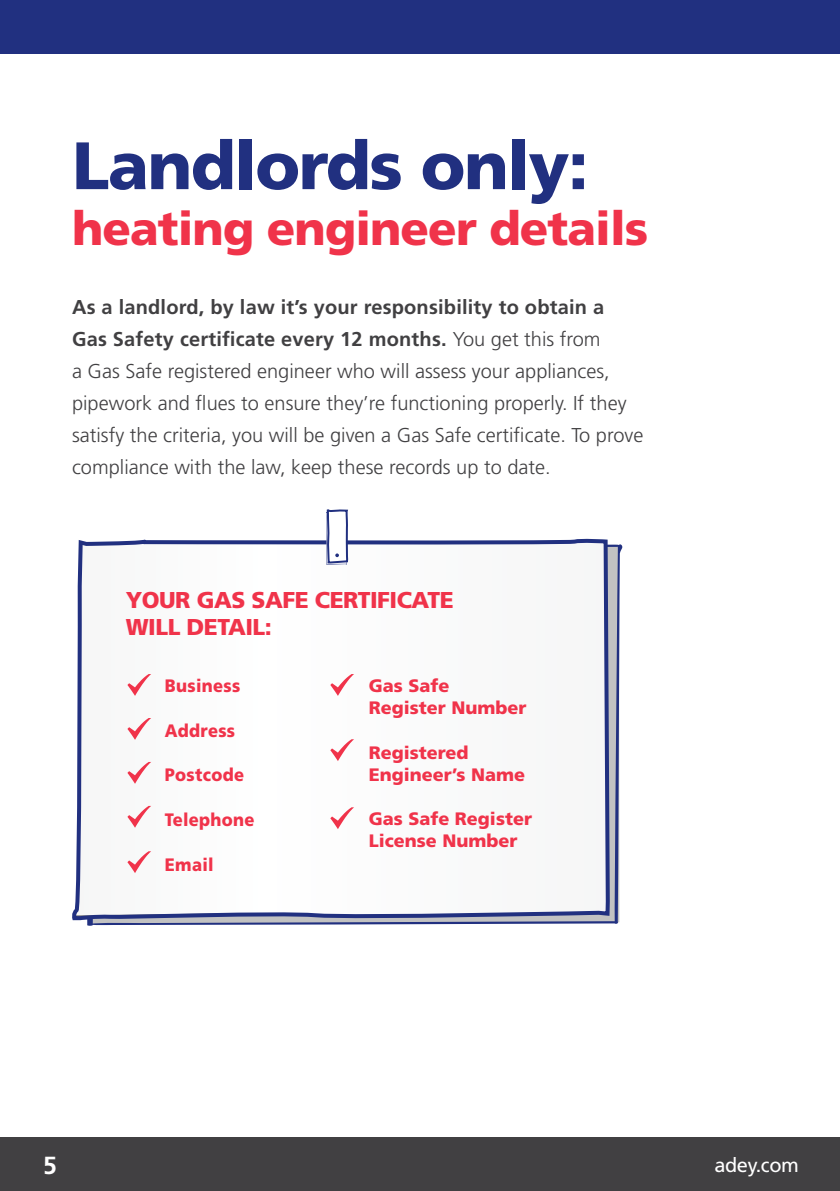
<style>
.page{position:relative;width:840px;height:1191px;background:#fff}
.page>*{position:absolute;margin:0;border:0;box-sizing:border-box;transform-origin:0 0}
.t1{font:900 67px "Frutiger";letter-spacing:-.02em;color:#213080}
.t2{font:900 47px "Frutiger";letter-spacing:-.02em;color:#f0334a}
.t3{font:700 24.8px "Frutiger";color:#fff}
.t4{font:900 23px "Frutiger";letter-spacing:-.02em;color:#f0334a}
.t5{font:300 20px/32px "Frutiger";color:#414042}
.t6{font:20px "Frutiger LT Std";letter-spacing:-.02em;color:#fff}
.t7{font:900 18px/22px "Frutiger";color:#f0334a}
.t8{font:900 18px "Frutiger";color:#f0334a;scale:.91 1}
.t9{font:900 18px "Frutiger";letter-spacing:.02em;color:#f0334a;scale:.91 1}
.s1{font-weight:700}
</style>
<div class="page">
<div style="left:0;top:1137px;width:839px;height:54px;background:#414042"></div>
<div style="left:0;top:0;width:839px;height:54px;background:#213080"></div>
<svg style="left:72px;top:540px;width:15px;height:381px"></svg>
<svg style="left:87px;top:509px;width:536px;height:417px"></svg>
<h1 class="t1" style="left:72px;top:125px;width:517px">Landlords only:</h1>
<h2 class="t2" style="left:72px;top:201px;width:577px">heating engineer details</h2>
<p class="t5" style="left:72px;top:291px;width:572px"><span class="s1">As a landlord, by law it’s your responsibility to obtain a Gas Safety certificate every 12 months.</span> You get this from<br>a Gas Safe registered engineer who will assess your appliances, pipework and flues to ensure they’re functioning properly. If they satisfy the criteria, you will be given a Gas Safe certificate. To prove compliance with the law, keep these records up to date.</p>
<p class="t4" style="left:126px;top:586px;width:203px">Your gas safe certi</p>
<p class="t4" style="left:377px;top:586px;width:64px">ficate</p>
<p class="t4" style="left:126px;top:613px;width:15px">will</p>
<p class="t4" style="left:186px;top:613px;width:87px">detail:</p>
<p class="t9" style="left:165px;top:674px;width:84px">Business</p>
<p class="t8" style="left:165px;top:719px;width:79px">Address</p>
<p class="t8" style="left:165px;top:764px;width:88px">Postcode</p>
<p class="t9" style="left:165px;top:809px;width:100px">Telephone</p>
<p class="t8" style="left:165px;top:853px;width:55px">Email</p>
<p class="t7" style="left:368px;top:674px;width:159px">Gas Safe<br>Register Number</p>
<p class="t7" style="left:368px;top:741px;width:158px">Registered<br>Engineer’s Name</p>
<p class="t7" style="left:368px;top:808px;width:165px">Gas Safe Register<br>License Number</p>
<p class="t3" style="left:43px;top:1151px;width:15px">5</p>
<p class="t6" style="left:714px;top:1153px;width:86px">adey.com</p>
</div>
